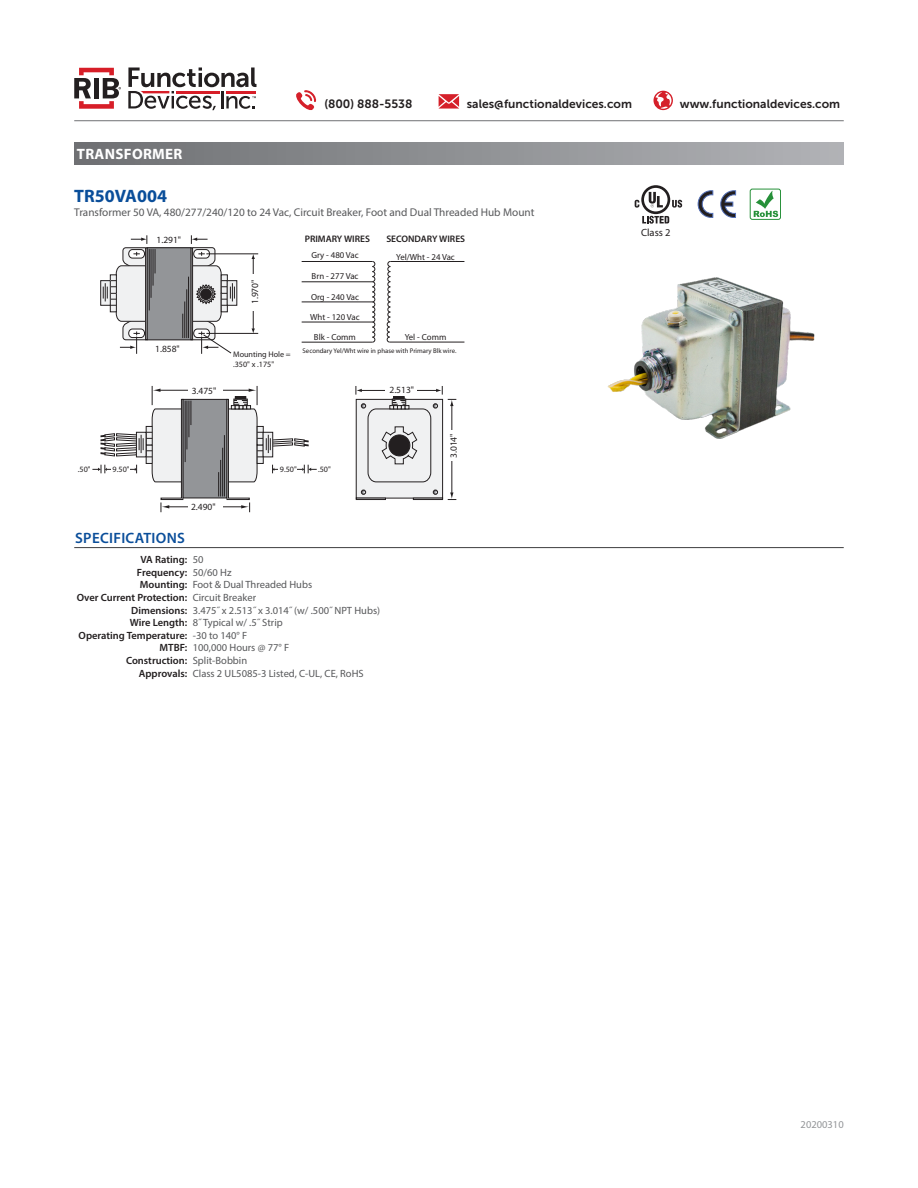
<style>
.page{position:relative;width:918px;height:1188px;background:#fff}
.page>*{position:absolute;margin:0;border:0;box-sizing:border-box;transform-origin:0 0}
.t1{font:700 18px "Myriad Pro";color:#0a4e9a}
.t2{font:600 15px "Myriad Pro";letter-spacing:.02em;color:#0a4e9a}
.t3{font:700 15px "Myriad Pro";letter-spacing:.02em;color:#fff}
.t4{font:12px "Museo Sans 700";color:#231f20}
.t5{font:11.25px "Myriad Pro";color:#57585a}
.t6{font:10.5px "Myriad Pro";color:#57585a}
.t7{font:600 10.5px "Myriad Pro";color:#231f20}
.t8{font:10.5px "Myriad Pro";color:#939598}
.t9{font:10.5px "Myriad Pro";color:#231f20}
.t10{font:9.45px "Myriad Pro";color:#231f20}
.t11{font:600 9.45px "Myriad Pro";color:#231f20}
.t12{font:8.85px "Myriad Pro";color:#231f20}
.t13{font:8.1px/10.2px "Myriad Pro";color:#231f20}
.t14{font:6.75px "Myriad";color:#231f20}
</style>
<div class="page">
<hr style="left:74px;top:120px;width:770px;height:1px;background:#6f7073">
<svg style="left:296px;top:90px;width:20px;height:20px"></svg>
<svg style="left:654px;top:91px;width:19px;height:19px"></svg>
<svg style="left:439px;top:94px;width:20px;height:15px"></svg>
<svg style="left:128px;top:68px;width:129px;height:42px"></svg>
<svg style="left:74px;top:68px;width:47px;height:41px"></svg>
<div style="left:74px;top:142px;width:769px;height:23px;background:linear-gradient(to right,#6e7073,#b1b2b6)"></div>
<div style="left:356px;top:399px;width:87px;height:99px;background:#f0f1f2"></div>
<svg style="left:433px;top:490px;width:5px;height:5px"></svg>
<svg style="left:361px;top:490px;width:5px;height:5px"></svg>
<div style="left:147px;top:248px;width:44px;height:92px;background:#939598"></div>
<div style="left:147px;top:247px;width:44px;height:93px;border:1px solid #231f20"></div>
<div style="left:183px;top:399px;width:44px;height:99px;background:#939598"></div>
<hr style="left:253px;top:258px;width:1px;height:72px;background:#231f20">
<hr style="left:206px;top:254px;width:52px;height:1px;background:#231f20">
<hr style="left:206px;top:333px;width:52px;height:1px;background:#231f20">
<hr style="left:452px;top:405px;width:1px;height:89px;background:#231f20">
<svg style="left:448px;top:493px;width:8px;height:7px"></svg>
<svg style="left:102px;top:282px;width:1px;height:22px"></svg>
<div style="left:100px;top:280px;width:11px;height:26px;border:1px solid #231f20"></div>
<svg style="left:103px;top:235px;width:55px;height:119px"></svg>
<svg style="left:179px;top:235px;width:56px;height:119px"></svg>
<div style="left:248px;top:275px;width:12px;height:36px;background:#fff"></div>
<div style="left:356px;top:498px;width:30px;height:2px;border:1px solid #231f20"></div>
<div style="left:413px;top:498px;width:30px;height:2px;border:1px solid #231f20"></div>
<svg style="left:92px;top:386px;width:102px;height:126px"></svg>
<svg style="left:215px;top:386px;width:102px;height:126px"></svg>
<div style="left:145px;top:247px;width:2px;height:93px;border:1px solid #231f20"></div>
<div style="left:191px;top:247px;width:2px;height:93px;border:1px solid #231f20"></div>
<hr style="left:302px;top:261px;width:70px;height:1px;background:#231f20">
<hr style="left:390px;top:261px;width:74px;height:1px;background:#231f20">
<hr style="left:390px;top:342px;width:74px;height:1px;background:#231f20">
<hr style="left:302px;top:281px;width:70px;height:1px;background:#231f20">
<hr style="left:302px;top:301px;width:70px;height:1px;background:#231f20">
<hr style="left:302px;top:322px;width:70px;height:1px;background:#231f20">
<hr style="left:302px;top:342px;width:70px;height:1px;background:#231f20">
<svg style="left:371px;top:261px;width:5px;height:82px"></svg>
<svg style="left:386px;top:261px;width:5px;height:82px"></svg>
<svg style="left:356px;top:386px;width:100px;height:97px"></svg>
<hr style="left:74px;top:547px;width:770px;height:1px;background:#3e3e3f">
<img style="left:607px;top:277px;width:208px;height:162px">
<svg style="left:721px;top:191px;width:15px;height:27px"></svg>
<svg style="left:698px;top:191px;width:15px;height:27px"></svg>
<svg style="left:754px;top:191px;width:24px;height:26px"></svg>
<div style="left:750px;top:189px;width:31px;height:31px;border:1px solid #269039;border-radius:2px"></div>
<svg style="left:635px;top:185px;width:47px;height:39px"></svg>
<p class="t3" style="left:77px;top:144px;width:107px">TRANSFORMER</p>
<p class="t4" style="left:324px;top:98px;width:90px">(800) 888-5538</p>
<p class="t4" style="left:467px;top:98px;width:167px">sales@functionaldevices.com</p>
<p class="t4" style="left:680px;top:98px;width:162px">www.functionaldevices.com</p>
<p class="t1" style="left:74px;top:185px;width:94px">TR50VA004</p>
<p class="t5" style="left:74px;top:205px;width:462px">Transformer 50 VA, 480/277/240/120 to 24 Vac, Circuit Breaker, Foot and Dual Threaded Hub Mount</p>
<p class="t10" style="left:157px;top:234px;width:26px">1.291"</p>
<p class="t10" style="left:155px;top:343px;width:26px">1.858"</p>
<p class="t10" style="left:192px;top:385px;width:26px">3.475"</p>
<p class="t13" style="left:78px;top:464px;width:14px">.50"</p>
<p class="t13" style="left:113px;top:464px;width:18px">9.50"</p>
<p class="t10" style="left:191px;top:501px;width:26px">2.490"</p>
<p class="t2" style="left:75px;top:529px;width:111px">SPECIFICATIONS</p>
<p class="t10" style="left:249px;top:304px;width:26px;rotate:-90deg">1.970"</p>
<p class="t13" style="left:233px;top:349px;width:59px">Mounting Hole = .350" x .175"</p>
<p class="t11" style="left:305px;top:232px;width:67px">PRIMARY WIRES</p>
<p class="t11" style="left:386px;top:232px;width:80px">SECONDARY WIRES</p>
<p class="t12" style="left:311px;top:250px;width:49px">Gry - 480 Vac</p>
<p class="t12" style="left:396px;top:251px;width:60px">Yel/Wht - 24 Vac</p>
<p class="t12" style="left:312px;top:270px;width:48px">Brn - 277 Vac</p>
<p class="t12" style="left:311px;top:291px;width:50px">Org - 240 Vac</p>
<p class="t12" style="left:310px;top:311px;width:51px">Wht - 120 Vac</p>
<p class="t12" style="left:314px;top:332px;width:43px">Blk - Comm</p>
<p class="t14" style="left:303px;top:347px;width:155px">Secondary Yel/Wht wire in phase with Primary Blk wire.</p>
<p class="t12" style="left:405px;top:332px;width:43px">Yel - Comm</p>
<p class="t10" style="left:389px;top:384px;width:26px">2.513"</p>
<p class="t10" style="left:448px;top:458px;width:26px;rotate:-90deg">3.014"</p>
<p class="t13" style="left:280px;top:464px;width:18px">9.50"</p>
<p class="t13" style="left:318px;top:464px;width:14px">.50"</p>
<p class="t7" style="left:141px;top:553px;width:48px">VA Rating:</p>
<p class="t7" style="left:137px;top:566px;width:52px">Frequency:</p>
<p class="t7" style="left:140px;top:578px;width:49px">Mounting:</p>
<p class="t7" style="left:77px;top:591px;width:112px">Over Current Protection:</p>
<p class="t7" style="left:131px;top:603px;width:58px">Dimensions:</p>
<p class="t7" style="left:130px;top:616px;width:59px">Wire Length:</p>
<p class="t7" style="left:79px;top:629px;width:110px">Operating Temperature:</p>
<p class="t7" style="left:160px;top:641px;width:29px">MTBF:</p>
<p class="t7" style="left:126px;top:654px;width:63px">Construction:</p>
<p class="t7" style="left:139px;top:666px;width:50px">Approvals:</p>
<p class="t6" style="left:193px;top:553px;width:12px">50</p>
<p class="t6" style="left:193px;top:566px;width:40px">50/60 Hz</p>
<p class="t6" style="left:193px;top:578px;width:121px">Foot &amp; Dual Threaded Hubs</p>
<p class="t6" style="left:193px;top:591px;width:65px">Circuit Breaker</p>
<p class="t6" style="left:193px;top:604px;width:189px">3.475˝ x 2.513˝ x 3.014˝ (w/ .500˝ NPT Hubs)</p>
<p class="t6" style="left:193px;top:616px;width:91px">8˝ Typical w/ .5˝ Strip</p>
<p class="t6" style="left:193px;top:629px;width:56px">-30 to 140° F</p>
<p class="t6" style="left:193px;top:641px;width:98px">100,000 Hours @ 77° F</p>
<p class="t6" style="left:193px;top:654px;width:56px">Split-Bobbin</p>
<p class="t6" style="left:193px;top:667px;width:172px">Class 2 UL5085-3 Listed, C-UL, CE, RoHS</p>
<p class="t9" style="left:641px;top:226px;width:31px">Class 2</p>
<p class="t8" style="left:801px;top:1118px;width:45px">20200310</p>
</div>
